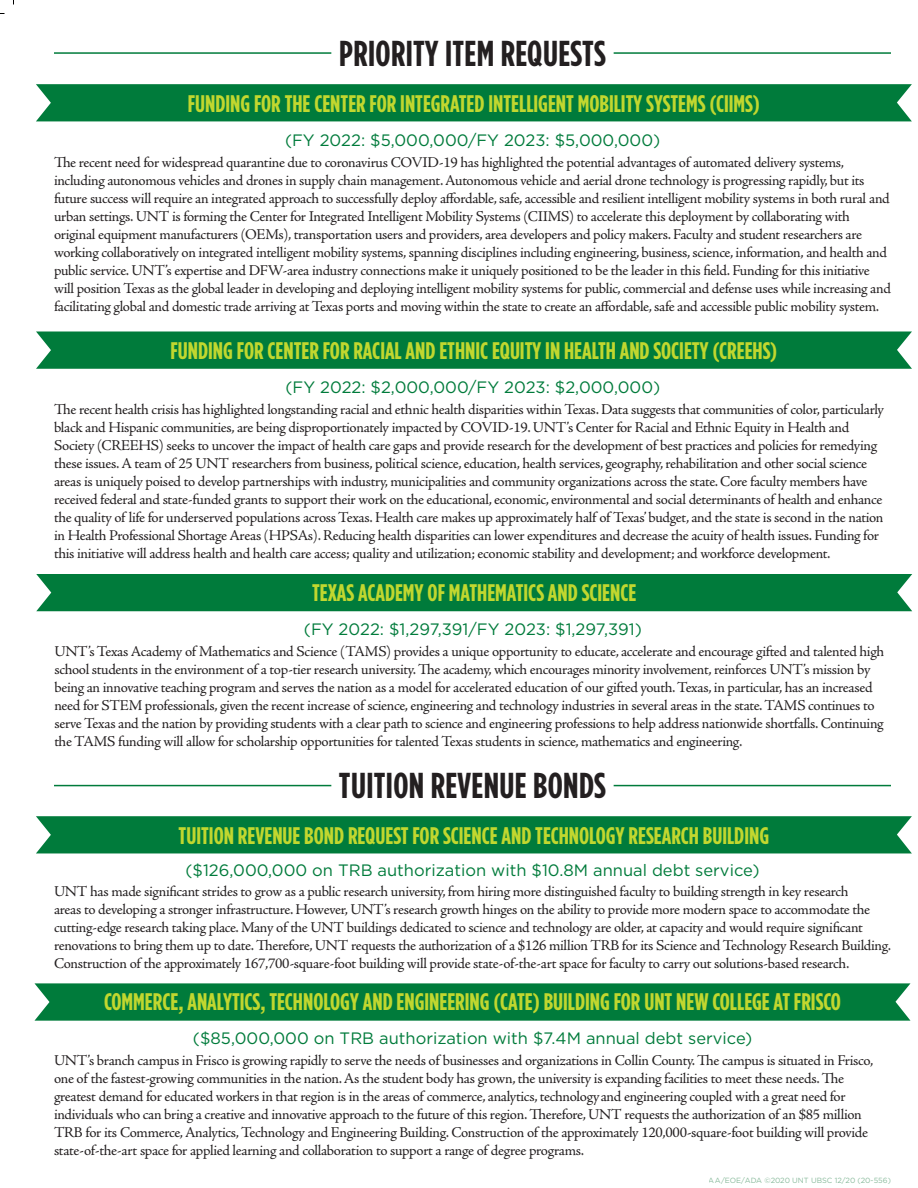
<style>
.page{position:relative;width:918px;height:1188px;background:#fff}
.page>*{position:absolute;margin:0;border:0;box-sizing:border-box;transform-origin:0 0}
.t1{font:700 condensed 36px "Gotham HTF";letter-spacing:.01em;color:#231f20}
.t2{font:700 condensed 24px "Gotham HTF";color:#c1d72f}
.t3{font:16.5px "Gotham HTF";color:#007b3b}
.t4{font:15px/18px "Adobe Jenson Pro";letter-spacing:-.025em;color:#231f20}
.t5{font:7.5px "Gotham HTF";color:#88ba9b}
</style>
<div class="page">
<hr style="left:614px;top:52px;width:277px;height:2px;background:#007b3b">
<hr style="left:614px;top:785px;width:277px;height:1px;background:#007b3b">
<hr style="left:54px;top:52px;width:277px;height:2px;background:#007b3b">
<hr style="left:54px;top:785px;width:277px;height:1px;background:#007b3b">
<div style="left:36px;top:574px;width:876px;height:37px;background:#007b3b"></div>
<div style="left:36px;top:816px;width:876px;height:37px;background:#007b3b"></div>
<svg style="left:34px;top:983px;width:876px;height:38px"></svg>
<div style="left:36px;top:84px;width:876px;height:37px;background:#007b3b"></div>
<div style="left:36px;top:332px;width:876px;height:37px;background:#007b3b"></div>
<h1 class="t1" style="left:339px;top:33px;width:268px">PRIORITY ITEM REQUESTS</h1>
<h2 class="t2" style="left:188px;top:90px;width:574px">FUNDING FOR THE CENTER FOR INTEGRATED INTELLIGENT MOBILITY SYSTEMS (CIIMS)</h2>
<p class="t3" style="left:285px;top:131px;width:377px">(FY 2022: $5,000,000/FY 2023: $5,000,000)</p>
<p class="t4" style="left:54px;top:154px;width:838px">The recent need for widespread quarantine due to coronavirus COVID-19 has highlighted the potential advantages of automated delivery systems, including autonomous vehicles and drones in supply chain management. Autonomous vehicle and aerial drone technology is progressing rapidly, but its future success will require an integrated approach to successfully deploy affordable, safe, accessible and resilient intelligent mobility systems in both rural and urban settings. UNT is forming the Center for Integrated Intelligent Mobility Systems (CIIMS) to accelerate this deployment by collaborating with original equipment manufacturers (OEMs), transportation users and providers, area developers and policy makers. Faculty and student researchers are working collaboratively on integrated intelligent mobility systems, spanning disciplines including engineering, business, science, information, and health and public service. UNT’s expertise and DFW-area industry connections make it uniquely positioned to be the leader in this field. Funding for this initiative will position Texas as the global leader in developing and deploying intelligent mobility systems for public, commercial and defense uses while increasing and facilitating global and domestic trade arriving at Texas ports and moving within the state to create an affordable, safe and accessible public mobility system.</p>
<h2 class="t2" style="left:170px;top:337px;width:609px">FUNDING FOR CENTER FOR RACIAL AND ETHNIC EQUITY IN HEALTH AND SOCIETY (CREEHS)</h2>
<p class="t3" style="left:285px;top:378px;width:376px">(FY 2022: $2,000,000/FY 2023: $2,000,000)</p>
<p class="t4" style="left:54px;top:401px;width:832px">The recent health crisis has highlighted longstanding racial and ethnic health disparities within Texas. Data suggests that communities of color, particularly black and Hispanic communities, are being disproportionately impacted by COVID-19. UNT’s Center for Racial and Ethnic Equity in Health and Society (CREEHS) seeks to uncover the impact of health care gaps and provide research for the development of best practices and policies for remedying these issues. A team of 25 UNT researchers from business, political science, education, health services, geography, rehabilitation and other social science areas is uniquely poised to develop partnerships with industry, municipalities and community organizations across the state. Core faculty members have received federal and state-funded grants to support their work on the educational, economic, environmental and social determinants of health and enhance the quality of life for underserved populations across Texas. Health care makes up approximately half of Texas’ budget, and the state is second in the nation in Health Professional Shortage Areas (HPSAs). Reducing health disparities can lower expenditures and decrease the acuity of health issues. Funding for this initiative will address health and health care access; quality and utilization; economic stability and development; and workforce development.</p>
<h2 class="t2" style="left:312px;top:579px;width:326px">TEXAS ACADEMY OF MATHEMATICS AND SCIENCE</h2>
<p class="t3" style="left:304px;top:620px;width:339px">(FY 2022: $1,297,391/FY 2023: $1,297,391)</p>
<p class="t4" style="left:54px;top:643px;width:831px">UNT’s Texas Academy of Mathematics and Science (TAMS) provides a unique opportunity to educate, accelerate and encourage gifted and talented high school students in the environment of a top-tier research university. The academy, which encourages minority involvement, reinforces UNT’s mission by being an innovative teaching program and serves the nation as a model for accelerated education of our gifted youth. Texas, in particular, has an increased need for STEM professionals, given the recent increase of science, engineering and technology industries in several areas in the state. TAMS continues to serve Texas and the nation by providing students with a clear path to science and engineering professions to help address nationwide shortfalls. Continuing the TAMS funding will allow for scholarship opportunities for talented Texas students in science, mathematics and engineering.</p>
<h1 class="t1" style="left:339px;top:765px;width:269px">TUITION REVENUE BONDS</h1>
<h2 class="t2" style="left:179px;top:822px;width:592px">TUITION REVENUE BOND REQUEST FOR SCIENCE AND TECHNOLOGY RESEARCH BUILDING</h2>
<p class="t3" style="left:185px;top:861px;width:576px">($126,000,000 on TRB authorization with $10.8M annual debt service)</p>
<p class="t4" style="left:54px;top:882px;width:839px">UNT has made significant strides to grow as a public research university, from hiring more distinguished faculty to building strength in key research<br>areas to developing a stronger infrastructure. However, UNT’s research growth hinges on the ability to provide more modern space to accommodate the cutting-edge research taking place. Many of the UNT buildings dedicated to science and technology are older, at capacity and would require significant renovations to bring them up to date. Therefore, UNT requests the authorization of a $126 million TRB for its Science and Technology Research Building.<br>Construction of the approximately 167,700-square-foot building will provide state-of-the-art space for faculty to carry out solutions-based research.</p>
<h2 class="t2" style="left:104px;top:988px;width:738px">COMMERCE, ANALYTICS, TECHNOLOGY AND ENGINEERING (CATE) BUILDING FOR UNT NEW COLLEGE AT FRISCO</h2>
<p class="t3" style="left:193px;top:1029px;width:561px">($85,000,000 on TRB authorization with $7.4M annual debt service)</p>
<p class="t4" style="left:54px;top:1051px;width:821px">UNT’s branch campus in Frisco is growing rapidly to serve the needs of businesses and organizations in Collin County. The campus is situated in Frisco, one of the fastest-growing communities in the nation. As the student body has grown, the university is expanding facilities to meet these needs. The greatest demand for educated workers in that region is in the areas of commerce, analytics, technology and engineering coupled with a great need for individuals who can bring a creative and innovative approach to the future of this region. Therefore, UNT requests the authorization of an $85 million TRB for its Commerce, Analytics, Technology and Engineering Building. Construction of the approximately 120,000-square-foot building will provide state-of-the-art space for applied learning and collaboration to support a range of degree programs.</p>
<p class="t5" style="left:709px;top:1176px;width:184px">AA/EOE/ADA ©2020 UNT UBSC 12/20 (20-556)</p>
</div>
